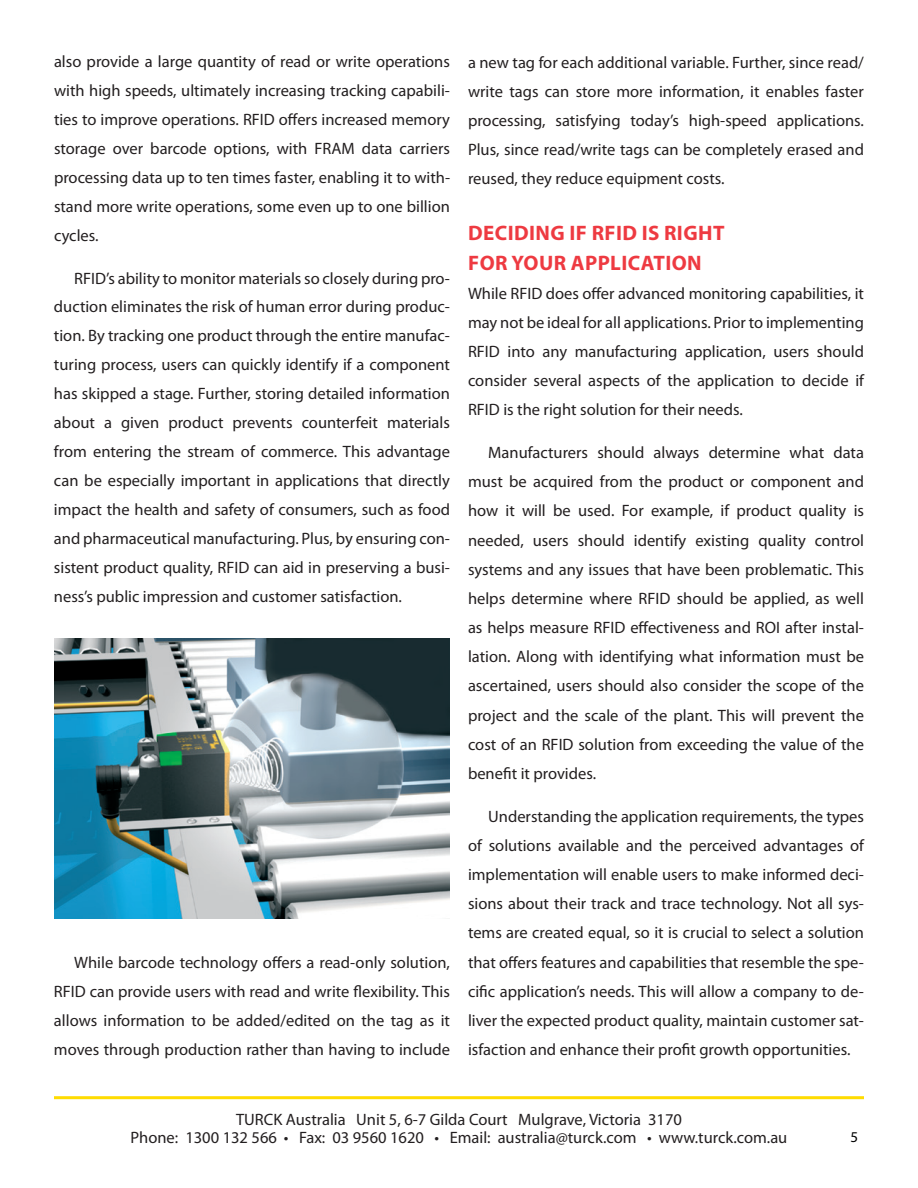
<style>
.page{position:relative;width:918px;height:1188px;background:#fff}
.page>*{position:absolute;margin:0;border:0;box-sizing:border-box;transform-origin:0 0}
.t1{font:700 21px/29.1px "Myriad Pro";letter-spacing:.02em;color:#ee3a41}
.t2{font:16.5px/29.1px "Myriad Pro";color:#231f20;text-align:justify}
.t3{font:15px "Myriad Pro";color:#000}
</style>
<div class="page">
<hr style="left:54px;top:1096px;width:810px;height:3px;background:#ffdc01">
<img style="left:54px;top:638px;width:396px;height:281px">
<p class="t2" style="left:54px;top:47px;width:398px">also provide a large quantity of read or write operations with high speeds, ultimately increasing tracking capabili&shy;ties to improve operations. RFID offers increased memory storage over barcode options, with FRAM data carriers processing data up to ten times faster, enabling it to with&shy;stand more write operations, some even up to one billion cycles.</p>
<p class="t2" style="left:54px;top:263px;width:398px;text-indent:20px">RFID’s ability to monitor materials so closely during pro&shy;duction eliminates the risk of human error during produc&shy;tion. By tracking one product through the entire manufac&shy;turing process, users can quickly identify if a component has skipped a stage. Further, storing detailed information about a given product prevents counterfeit materials from entering the stream of commerce. This advantage can be especially important in applications that directly impact the health and safety of consumers, such as food and pharmaceutical manufacturing. Plus, by ensuring con&shy;sistent product quality, RFID can aid in preserving a busi&shy;ness’s public impression and customer satisfaction.</p>
<p class="t2" style="left:54px;top:948px;width:398px;text-indent:20px">While barcode technology offers a read-only solution, RFID can provide users with read and write flexibility. This allows information to be added/edited on the tag as it moves through production rather than having to include</p>
<p class="t2" style="left:468px;top:47px;width:398px">a new tag for each additional variable. Further, since read/ write tags can store more information, it enables faster processing, satisfying today’s high-speed applications.<br>Plus, since read/write tags can be completely erased and reused, they reduce equipment costs.</p>
<p class="t1" style="left:468px;top:218px;width:258px">DECIDING IF RFID IS RIGHT<br>FOR YOUR APPLICATION</p>
<p class="t2" style="left:468px;top:278px;width:398px">While RFID does offer advanced monitoring capabilities, it may not be ideal for all applications. Prior to implementing RFID into any manufacturing application, users should consider several aspects of the application to decide if RFID is the right solution for their needs.</p>
<p class="t2" style="left:468px;top:438px;width:398px;text-indent:20px">Manufacturers should always determine what data must be acquired from the product or component and how it will be used. For example, if product quality is needed, users should identify existing quality control systems and any issues that have been problematic. This helps determine where RFID should be applied, as well as helps measure RFID effectiveness and ROI after instal&shy;lation. Along with identifying what information must be ascertained, users should also consider the scope of the project and the scale of the plant. This will prevent the cost of an RFID solution from exceeding the value of the benefit it provides.</p>
<p class="t2" style="left:468px;top:801px;width:398px;text-indent:20px">Understanding the application requirements, the types of solutions available and the perceived advantages of implementation will enable users to make informed deci&shy;sions about their track and trace technology. Not all sys&shy;tems are created equal, so it is crucial to select a solution that offers features and capabilities that resemble the spe&shy;cific application’s needs. This will allow a company to de&shy;liver the expected product quality, maintain customer sat&shy;isfaction and enhance their profit growth opportunities.</p>
<p class="t2" style="left:131px;top:1110px;width:658px;line-height:18px;text-align:center">TURCK Australia Unit 5, 6-7 Gilda Court Mulgrave, Victoria 3170<br>Phone: 1300 132 566 • Fax: 03 9560 1620 • Email: australia@turck.com • www.turck.com.au</p>
<p class="t3" style="left:850px;top:1128px;width:9px">5</p>
</div>
